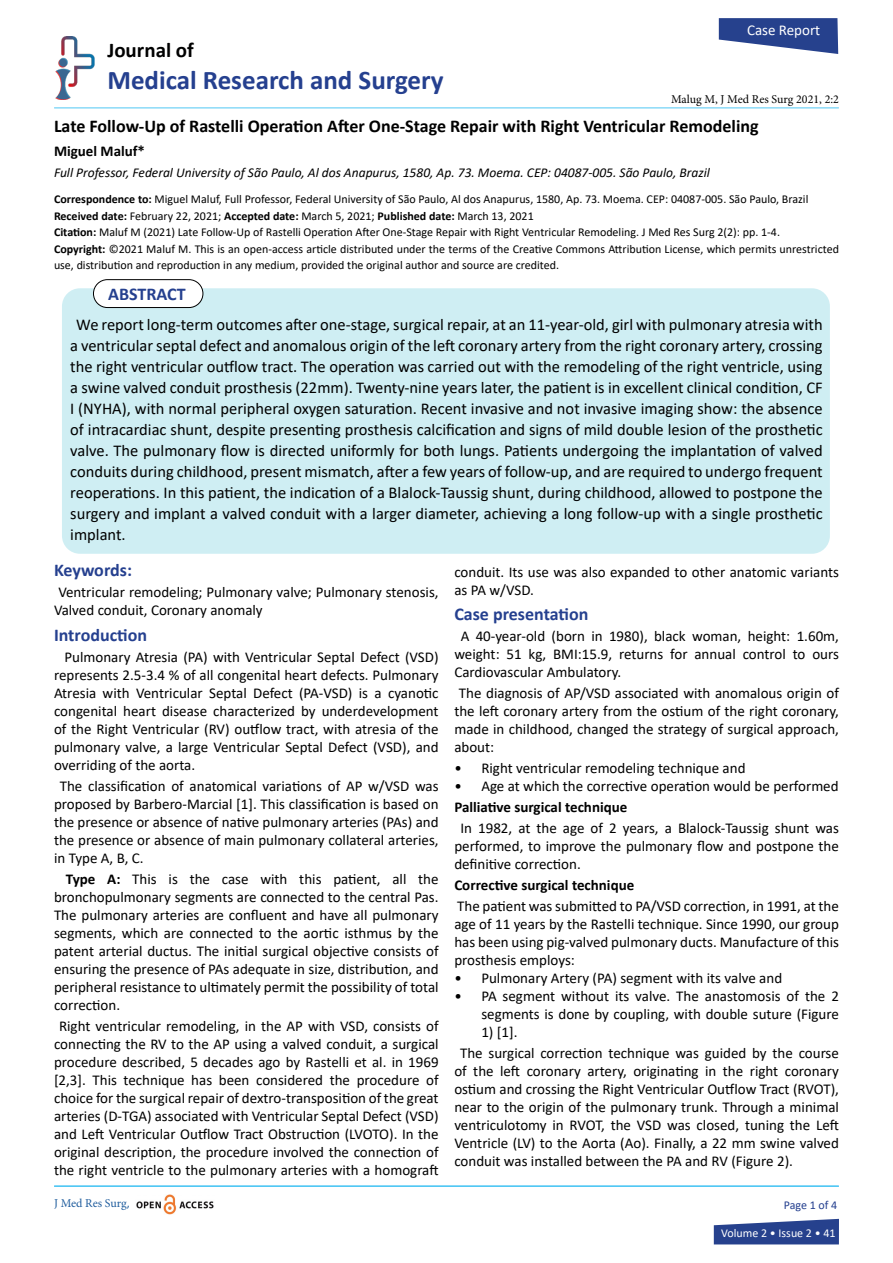
<style>
.page{position:relative;width:893px;height:1263px;background:#fff}
.page>*{position:absolute;margin:0;border:0;box-sizing:border-box;transform-origin:0 0}
.t1{font:700 27px "Calibri";color:#25408f}
.t2{font:700 21px "Calibri";color:#000101}
.t3{font:700 18px "Calibri";color:#000}
.t4{font:700 18px "Calibri";color:#25408f}
.t5{font:16.5px/21px "Calibri";color:#000;text-align:justify}
.t6{font:15px/18px "Calibri";color:#000;text-align:justify}
.t7{font:700 15px "Calibri";color:#000}
.t8{font:15px "Calibri";color:#fff}
.t9{font:italic 13.5px "Calibri";color:#000}
.t10{font:12px/16.5px "Calibri";color:#000}
.t11{font:12px "Minion Pro";color:#000}
.t12{font:12px "Calibri";color:#fff}
.t13{font:12px "Minion Pro";color:#215e9e}
.t14{font:12px "Calibri";letter-spacing:-.005em;color:#25408f}
.s1{font-weight:700}
.s2{font-family:"Calibri"}
</style>
<div class="page">
<svg style="left:714px;top:1219px;width:125px;height:25px;background:#40589a"></svg>
<hr style="left:54px;top:107px;width:785px;height:1px;background:#00aeef">
<img style="left:136px;top:1194px;width:78px;height:21px">
<img style="left:55px;top:37px;width:40px;height:62px">
<div style="left:62px;top:288px;width:768px;height:266px;background:#cfeef3;border-radius:18px"></div>
<div style="left:93px;top:280px;width:110px;height:27px;background:#fff;border-radius:14px"></div>
<div style="left:93px;top:279px;width:110px;height:29px;border:1px solid #000;border-radius:14px"></div>
<hr style="left:54px;top:1186px;width:785px;height:1px;background:#00aeef">
<svg style="left:719px;top:18px;width:119px;height:36px"></svg>
<p class="t8" style="left:747px;top:19px;width:75px">Case Report</p>
<h2 class="t2" style="left:107px;top:35px;width:88px">Journal of</h2>
<h1 class="t1" style="left:107px;top:61px;width:338px">Medical Research and Surgery</h1>
<p class="t11" style="left:671px;top:91px;width:169px">Malug M, J Med Res Surg 2021, 2:2</p>
<p class="t3" style="left:54px;top:113px;width:706px">Late Follow-Up of Rastelli Operation After One-Stage Repair with Right Ventricular Remodeling</p>
<p class="t7" style="left:54px;top:140px;width:93px">Miguel Maluf*</p>
<p class="t9" style="left:54px;top:163px;width:657px">Full Professor, Federal University of São Paulo, Al dos Anapurus, 1580, Ap. 73. Moema. CEP: 04087-005. São Paulo, Brazil</p>
<p class="t10" style="left:54px;top:190px;width:786px"><span class="s1">Correspondence to:</span> Miguel Maluf, Full Professor, Federal University of São Paulo, Al dos Anapurus, 1580, Ap. 73. Moema. CEP: 04087-005. São Paulo, Brazil <span class="s1">Received date:</span> February 22, 2021; <span class="s1">Accepted date:</span> March 5, 2021; <span class="s1">Published date:</span> March 13, 2021<br><span class="s1">Citation:</span> Maluf M (2021) Late Follow-Up of Rastelli Operation After One-Stage Repair with Right Ventricular Remodeling. J Med Res Surg 2(2): pp. 1-4.<br><span class="s1">Copyright:</span> ©2021 Maluf M. This is an open-access article distributed under the terms of the Creative Commons Attribution License, which permits unrestricted use, distribution and reproduction in any medium, provided the original author and source are credited.</p>
<p class="t4" style="left:108px;top:281px;width:79px">ABSTRACT</p>
<p class="t5" style="left:70px;top:313px;width:754px;text-indent:6px">We report long-term outcomes after one-stage, surgical repair, at an 11-year-old, girl with pulmonary atresia with a ventricular septal defect and anomalous origin of the left coronary artery from the right coronary artery, crossing the right ventricular outflow tract. The operation was carried out with the remodeling of the right ventricle, using a swine valved conduit prosthesis (22mm). Twenty-nine years later, the patient is in excellent clinical condition, CF I (NYHA), with normal peripheral oxygen saturation. Recent invasive and not invasive imaging show: the absence of intracardiac shunt, despite presenting prosthesis calcification and signs of mild double lesion of the prosthetic valve. The pulmonary flow is directed uniformly for both lungs. Patients undergoing the implantation of valved conduits during childhood, present mismatch, after a few years of follow-up, and are required to undergo frequent reoperations. In this patient, the indication of a Blalock-Taussig shunt, during childhood, allowed to postpone the surgery and implant a valved conduit with a larger diameter, achieving a long follow-up with a single prosthetic implant.</p>
<p class="t4" style="left:54px;top:557px;width:79px">Keywords:</p>
<p class="t6" style="left:54px;top:583px;width:386px">Ventricular remodeling; Pulmonary valve; Pulmonary stenosis,<br>Valved conduit, Coronary anomaly</p>
<p class="t4" style="left:54px;top:622px;width:95px">Introduction</p>
<p class="t6" style="left:54px;top:647px;width:386px;text-indent:10px">Pulmonary Atresia (PA) with Ventricular Septal Defect (VSD) represents 2.5-3.4 % of all congenital heart defects. Pulmonary Atresia with Ventricular Septal Defect (PA-VSD) is a cyanotic congenital heart disease characterized by underdevelopment of the Right Ventricular (RV) outflow tract, with atresia of the pulmonary valve, a large Ventricular Septal Defect (VSD), and overriding of the aorta.</p>
<p class="t6" style="left:54px;top:776px;width:386px;text-indent:6px">The classification of anatomical variations of AP w/VSD was proposed by Barbero-Marcial [1]. This classification is based on the presence or absence of native pulmonary arteries (PAs) and the presence or absence of main pulmonary collateral arteries, in Type A, B, C.</p>
<p class="t6" style="left:54px;top:869px;width:386px;text-indent:12px"><span class="s1">Type A:</span> This is the case with this patient, all the bronchopulmonary segments are connected to the central Pas.<br>The pulmonary arteries are confluent and have all pulmonary segments, which are connected to the aortic isthmus by the patent arterial ductus. The initial surgical objective consists of ensuring the presence of PAs adequate in size, distribution, and peripheral resistance to ultimately permit the possibility of total correction.</p>
<p class="t6" style="left:54px;top:1016px;width:386px;text-align:center">Right ventricular remodeling, in the AP with VSD, consists of connecting the RV to the AP using a valved conduit, a surgical procedure described, 5 decades ago by Rastelli et al. in 1969 [2,3]. This technique has been considered the procedure of choice for the surgical repair of dextro-transposition of the great arteries (D-TGA) associated with Ventricular Septal Defect (VSD) and Left Ventricular Outflow Tract Obstruction (LVOTO). In the original description, the procedure involved the connection of the right ventricle to the pulmonary arteries with a homograft</p>
<p class="t6" style="left:454px;top:562px;width:386px">conduit. Its use was also expanded to other anatomic variants as PA w/VSD.</p>
<p class="t4" style="left:454px;top:602px;width:136px">Case presentation</p>
<p class="t6" style="left:454px;top:627px;width:386px;text-indent:6px">A 40-year-old (born in 1980), black woman, height: 1.60m, weight: 51 kg, BMI:15.9, returns for annual control to ours Cardiovascular Ambulatory.</p>
<p class="t6" style="left:454px;top:684px;width:386px;text-indent:5px">The diagnosis of AP/VSD associated with anomalous origin of the left coronary artery from the ostium of the right coronary, made in childhood, changed the strategy of surgical approach, about:</p>
<p class="t6" style="left:454px;top:759px;width:293px">• Right ventricular remodeling technique and</p>
<p class="t6" style="left:454px;top:777px;width:386px">• Age at which the corrective operation would be performed</p>
<p class="t7" style="left:454px;top:797px;width:175px">Palliative surgical technique</p>
<p class="t6" style="left:454px;top:819px;width:386px;text-indent:6px">In 1982, at the age of 2 years, a Blalock-Taussig shunt was performed, to improve the pulmonary flow and postpone the definitive correction.</p>
<p class="t7" style="left:454px;top:875px;width:181px">Corrective surgical technique</p>
<p class="t6" style="left:454px;top:897px;width:386px">The patient was submitted to PA/VSD correction, in 1991, at the age of 11 years by the Rastelli technique. Since 1990, our group has been using pig-valved pulmonary ducts. Manufacture of this prosthesis employs:</p>
<p class="t6" style="left:454px;top:969px;width:329px">• Pulmonary Artery (PA) segment with its valve and</p>
<p class="t6" style="left:454px;top:987px;width:386px;text-align:right">• PA segment without its valve. The anastomosis of the 2 segments is done by coupling, with double suture (Figure</p>
<p class="t6" style="left:460px;top:1021px;width:380px;line-height:21px;text-indent:21px">1) [1].<br>The surgical correction technique was guided by the course</p>
<p class="t6" style="left:454px;top:1062px;width:386px">of the left coronary artery, originating in the right coronary ostium and crossing the Right Ventricular Outflow Tract (RVOT), near to the origin of the pulmonary trunk. Through a minimal ventriculotomy in RVOT, the VSD was closed, tuning the Left Ventricle (LV) to the Aorta (Ao). Finally, a 22 mm swine valved conduit was installed between the PA and RV (Figure 2).</p>
<p class="t13" style="left:54px;top:1195px;width:77px">J Med Res Surg<span class="s2">,</span></p>
<p class="t14" style="left:784px;top:1196px;width:55px">Page 1 of 4</p>
<p class="t12" style="left:721px;top:1225px;width:116px">Volume 2 • Issue 2 • 41</p>
</div>
